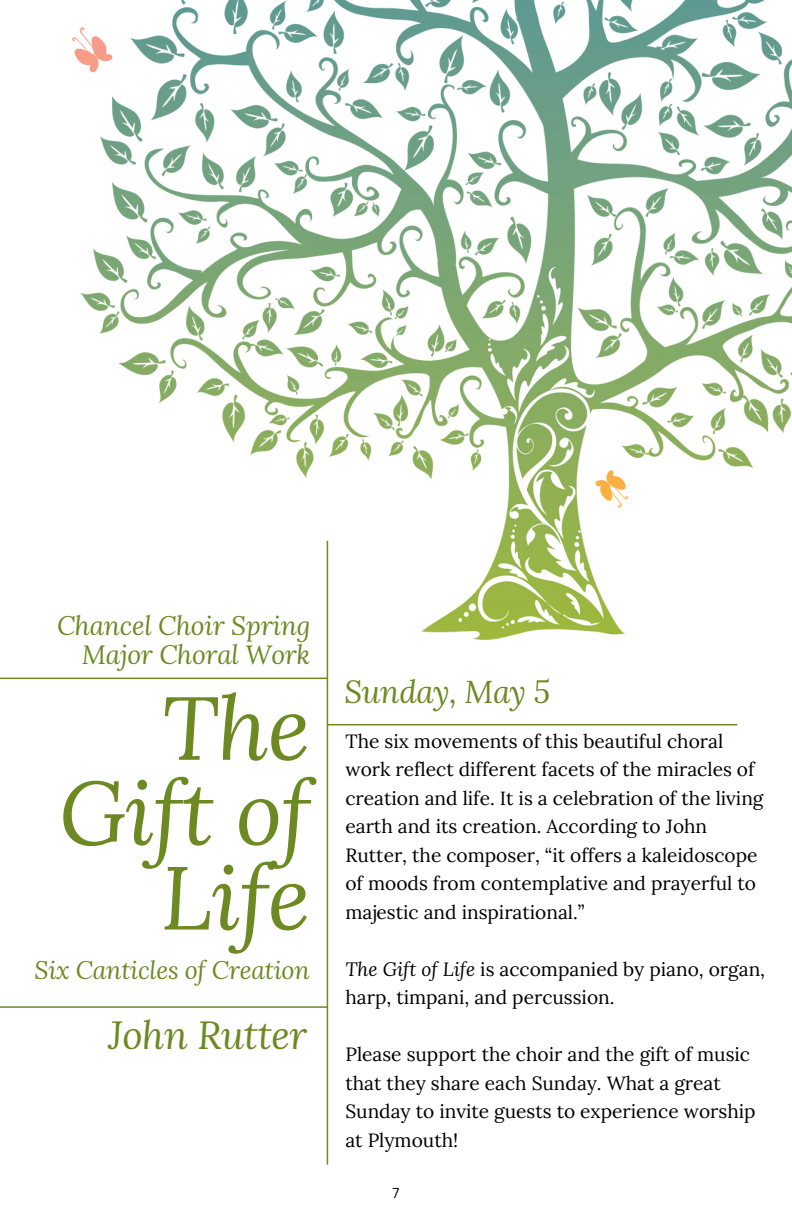
<style>
.page{position:relative;width:792px;height:1224px;background:#fff}
.page>*{position:absolute;margin:0;border:0;box-sizing:border-box;transform-origin:0 0}
.t1{font:italic 89.4px/84.8px "Lora";letter-spacing:-.01em;color:#6d8922;text-align:right}
.t2{font:italic 38.8px "Lora";letter-spacing:-.01em;color:#6d8922}
.t3{font:italic 31.6px "Lora";letter-spacing:-.01em;color:#6d8922}
.t4{font:italic 26.4px/29.2px "Lora";letter-spacing:-.01em;color:#6d8922;text-align:right}
.t5{font:italic 25px "Lora";letter-spacing:-.01em;color:#6d8922}
.t6{font:19.2px/28.4px "Lora";color:#000}
.t7{font:14px "Canva Sans";color:#000}
.s1{font-style:italic}
</style>
<div class="page">
<img style="left:72px;top:0;width:720px;height:639px">
<hr style="left:327px;top:541px;width:1px;height:624px;background:#6d8922">
<hr style="left:0;top:1006px;width:327px;height:2px;background:#6d8922">
<hr style="left:0;top:678px;width:327px;height:1px;background:#6d8922">
<hr style="left:327px;top:724px;width:410px;height:1px;background:#6d8922">
<p class="t4" style="left:57px;top:610px;width:255px">Chancel Choir Spring<br>Major Choral Work</p>
<h4 class="t1" style="left:59px;top:683px;width:253px">The<br>Gift of<br>Life</h4>
<h2 class="t5" style="left:35px;top:954px;width:277px">Six Canticles of Creation</h2>
<p class="t2" style="left:109px;top:1009px;width:200px">John Rutter</p>
<p class="t3" style="left:344px;top:670px;width:207px">Sunday, May 5</p>
<h4 class="t6" style="left:345px;top:727px;width:420px">The six movements of this beautiful choral work reflect different facets of the miracles of creation and life. It is a celebration of the living earth and its creation. According to John Rutter, the composer, “it offers a kaleidoscope of moods from contemplative and prayerful to majestic and inspirational.”</h4>
<h3 class="t6" style="left:345px;top:955px;width:421px"><span class="s1">The Gift of Life</span> is accompanied by piano, organ, harp, timpani, and percussion.</h3>
<h1 class="t6" style="left:345px;top:1040px;width:412px">Please support the choir and the gift of music that they share each Sunday. What a great Sunday to invite guests to experience worship at Plymouth!</h1>
<p class="t7" style="left:393px;top:1183px;width:8px">7</p>
</div>
